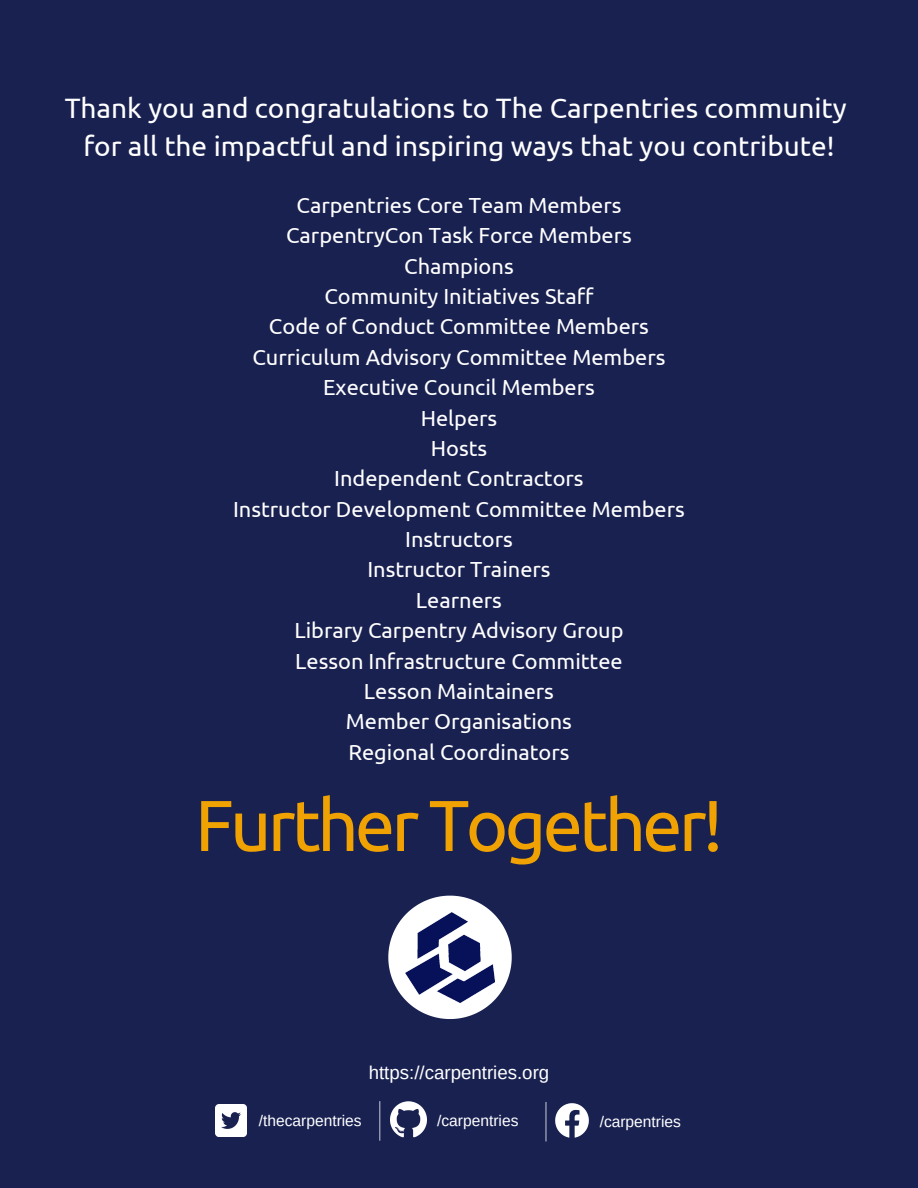
<style>
.page{position:relative;width:918px;height:1188px;background:#192151}
.page>*{position:absolute;margin:0;border:0;box-sizing:border-box;transform-origin:0 0}
.t1{font:72px "Ubuntu";letter-spacing:-.05em;color:#f0a202}
.t2{font:28.05px/38.2px "Ubuntu";color:#fff;text-align:center}
.t3{font:21.75px/30.3px "Ubuntu";color:#fff;text-align:center}
.t4{font:18.75px "Arimo";color:#fff}
.t5{font:15.6px "Arimo";color:#fff}
</style>
<div class="page">
<svg style="left:379px;top:1101px;width:1px;height:40px"></svg>
<svg style="left:546px;top:1102px;width:1px;height:39px"></svg>
<img style="left:215px;top:1105px;width:32px;height:31px">
<img style="left:555px;top:1103px;width:34px;height:34px">
<img style="left:390px;top:1101px;width:36px;height:36px">
<svg style="left:388px;top:896px;width:124px;height:123px"></svg>
<img style="left:406px;top:912px;width:88px;height:91px">
<p class="t2" style="left:65px;top:88px;width:784px">Thank you and congratulations to The Carpentries community for all the impactful and inspiring ways that you contribute!</p>
<p class="t3" style="left:233px;top:190px;width:453px">Carpentries Core Team Members<br>CarpentryCon Task Force Members<br>Champions<br>Community Initiatives Staff<br>Code of Conduct Committee Members<br>Curriculum Advisory Committee Members<br>Executive Council Members<br>Helpers<br>Hosts<br>Independent Contractors<br>Instructor Development Committee Members<br>Instructors<br>Instructor Trainers<br>Learners<br>Library Carpentry Advisory Group<br>Lesson Infrastructure Committee<br>Lesson Maintainers<br>Member Organisations<br>Regional Coordinators</p>
<h1 class="t1" style="left:195px;top:784px;width:529px">Further Together!</h1>
<p class="t4" style="left:369px;top:1062px;width:182px">https://carpentries.org</p>
<p class="t5" style="left:259px;top:1112px;width:104px">/thecarpentries</p>
<p class="t5" style="left:437px;top:1112px;width:83px">/carpentries</p>
<p class="t5" style="left:600px;top:1113px;width:83px">/carpentries</p>
</div>
